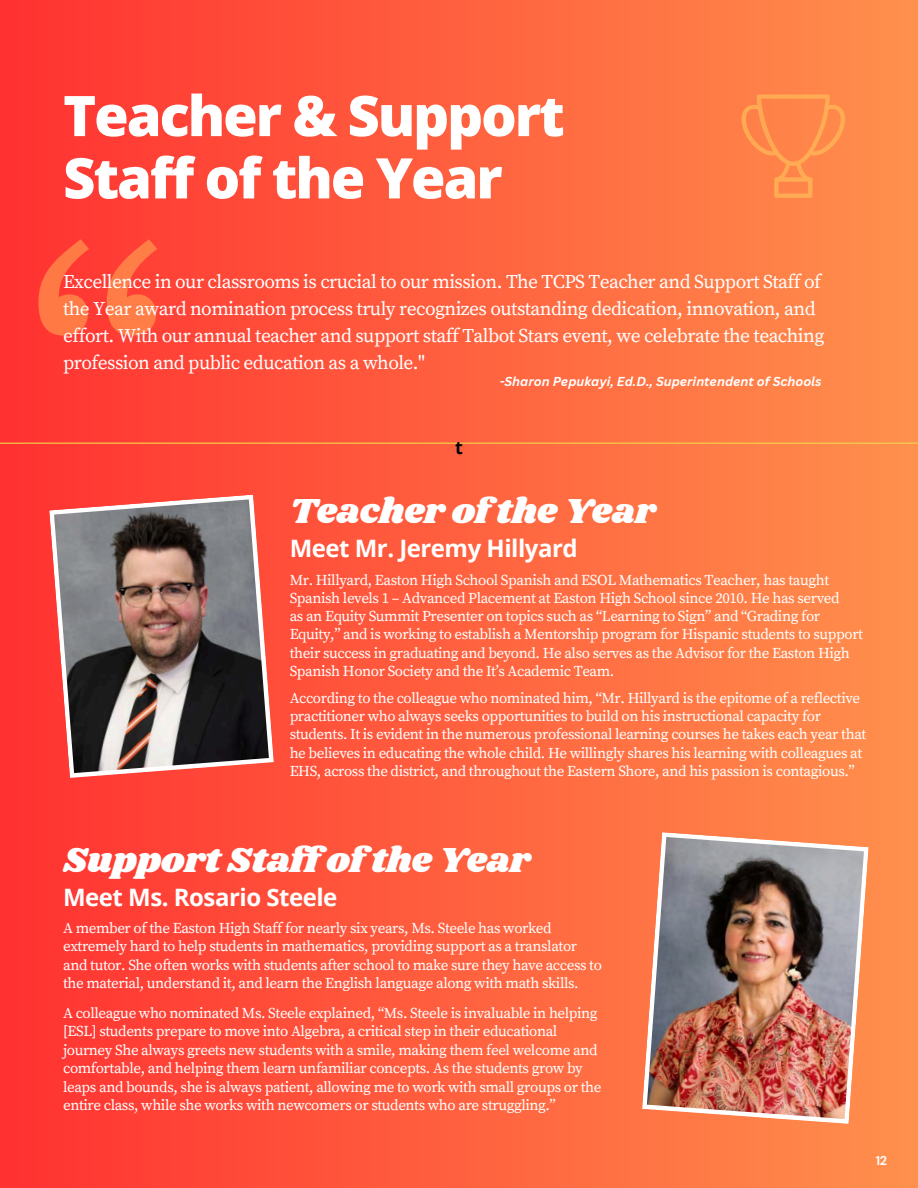
<style>
.page{position:relative;width:918px;height:1188px;background:#fff}
.page>*{position:absolute;margin:0;border:0;box-sizing:border-box;transform-origin:0 0}
.t1{font:355.5px "Libre Baskerville";color:#ffbd59}
.t2{font:800 56.1px/62.2px "Open Sans";letter-spacing:-.035em;color:#fff}
.t3{font:36px "Shrikhand";letter-spacing:-.01em;color:#fff}
.t4{font:700 24px "Open Sans";letter-spacing:-.02em;color:#fff}
.t5{font:19.35px/27px "Source Serif Pro";letter-spacing:-.03em;color:#fff}
.t6{font:700 18px "Open Sans";color:#000}
.t7{font:15px/18.1px "Source Serif Pro";letter-spacing:-.03em;color:#fff}
.t8{font:700 12.75px "DM Sans";color:#fff}
.t9{font:italic 700 12.6px "Canva Sans";color:#fff}
</style>
<div class="page">
<div style="left:0;top:0;width:918px;height:1188px;background:linear-gradient(to right,#ff3131,#ff904d)"></div>
<hr style="left:0;top:443px;width:918px;height:1px;background:#f4d649">
<svg style="left:741px;top:95px;width:106px;height:103px"></svg>
<img style="left:49px;top:495px;width:225px;height:283px">
<img style="left:642px;top:832px;width:227px;height:292px">
<p class="t2" style="left:63px;top:83px;width:503px">Teacher &amp; Support<br>Staff of the Year</p>
<h1 class="t1" style="left:19px;top:190px;width:161px">“</h1>
<p class="t5" style="left:63px;top:269px;width:763px">Excellence in our classrooms is crucial to our mission. The TCPS Teacher and Support Staff of the Year award nomination process truly recognizes outstanding dedication, innovation, and effort. With our annual teacher and support staff Talbot Stars event, we celebrate the teaching profession and public education as a whole."</p>
<p class="t6" style="left:455px;top:435px;width:9px">t</p>
<p class="t9" style="left:500px;top:373px;width:323px">-Sharon Pepukayi, Ed.D., Superintendent of Schools</p>
<p class="t3" style="left:290px;top:486px;width:368px">Teacher of the Year</p>
<h4 class="t4" style="left:290px;top:531px;width:290px">Meet Mr. Jeremy Hillyard</h4>
<p class="t7" style="left:290px;top:572px;width:575px">Mr. Hillyard, Easton High School Spanish and ESOL Mathematics Teacher, has taught Spanish levels 1 – Advanced Placement at Easton High School since 2010. He has served<br>as an Equity Summit Presenter on topics such as “Learning to Sign” and “Grading for Equity,” and is working to establish a Mentorship program for Hispanic students to support their success in graduating and beyond. He also serves as the Advisor for the Easton High Spanish Honor Society and the It’s Academic Team.</p>
<h5 class="t7" style="left:290px;top:690px;width:578px">According to the colleague who nominated him, “Mr. Hillyard is the epitome of a reflective practitioner who always seeks opportunities to build on his instructional capacity for students. It is evident in the numerous professional learning courses he takes each year that he believes in educating the whole child. He willingly shares his learning with colleagues at EHS, across the district, and throughout the Eastern Shore, and his passion is contagious.”</h5>
<p class="t3" style="left:63px;top:835px;width:469px">Support Staff of the Year</p>
<p class="t4" style="left:63px;top:880px;width:276px">Meet Ms. Rosario Steele</p>
<p class="t7" style="left:63px;top:919px;width:540px;line-height:18.6px">A member of the Easton High Staff for nearly six years, Ms. Steele has worked extremely hard to help students in mathematics, providing support as a translator and tutor. She often works with students after school to make sure they have access to the material, understand it, and learn the English language along with math skills.</p>
<p class="t7" style="left:63px;top:1004px;width:540px;line-height:18.6px">A colleague who nominated Ms. Steele explained, “Ms. Steele is invaluable in helping [ESL] students prepare to move into Algebra, a critical step in their educational journey She always greets new students with a smile, making them feel welcome and comfortable, and helping them learn unfamiliar concepts. As the students grow by leaps and bounds, she is always patient, allowing me to work with small groups or the entire class, while she works with newcomers or students who are struggling.”</p>
<h5 class="t8" style="left:876px;top:1153px;width:13px">12</h5>
</div>
